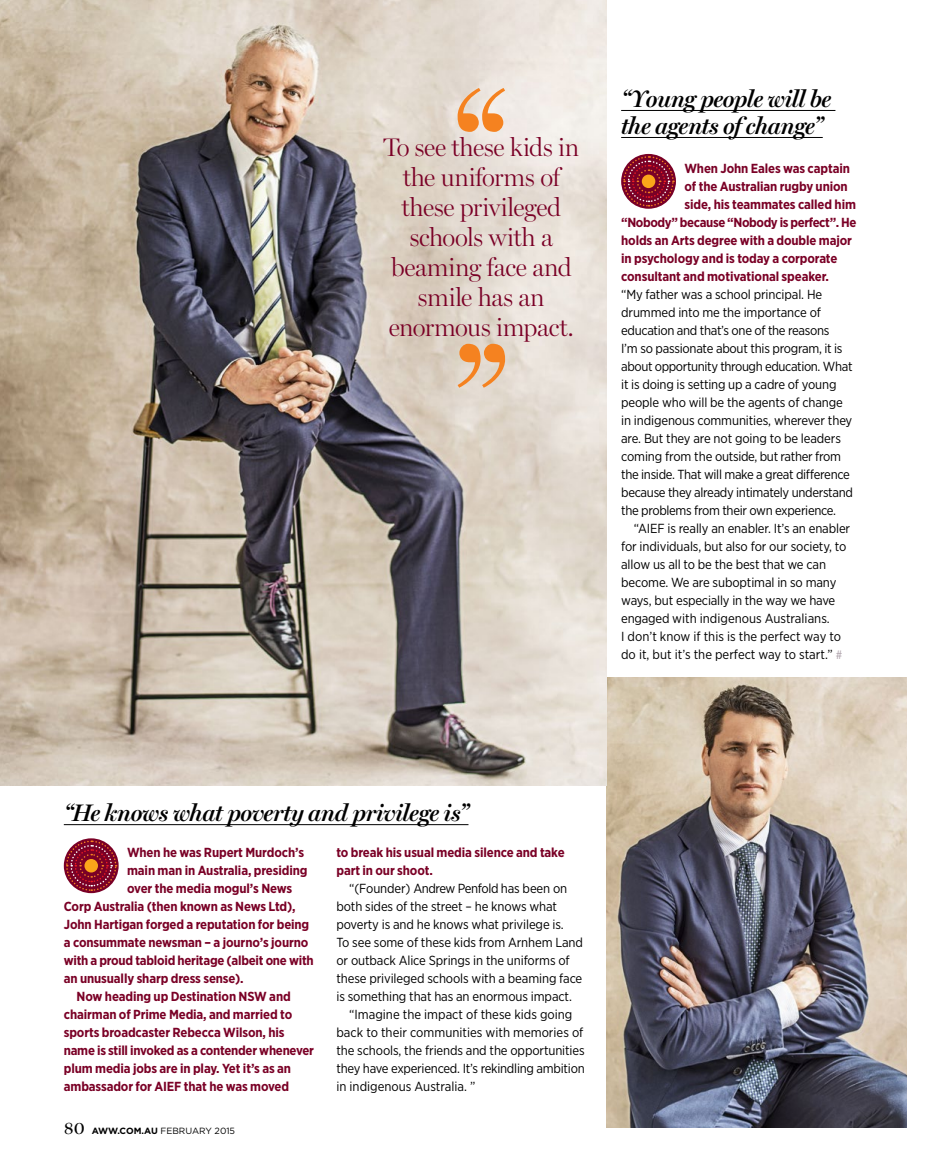
<style>
.page{position:relative;width:936px;height:1170px;background:#fff}
.page>*{position:absolute;margin:0;border:0;box-sizing:border-box;transform-origin:0 0}
.t1{font:300 25.5px/30px "Miller Display";letter-spacing:-.015em;color:#7a0026;text-align:center}
.t2{font:italic 600 24px/27px "Miller Display";letter-spacing:-.02em;color:#000}
.t3{font:13.2px/18px "Gotham Narrow";letter-spacing:-.01em;color:#000}
.t4{font:700 13.2px/18px "Gotham Narrow";letter-spacing:-.01em;color:#7a0026}
.t5{font:700 13.2px "Gotham Narrow";letter-spacing:-.03em;color:#7a0026}
.t6{font:9px "Gotham";color:#000}
.s1{font-family:"Myriad Pro";color:#b0a4ad}
.s2{font-family:"Miller Display";font-size:18px}
.s3{font-weight:700}
</style>
<div class="page">
<img style="left:607px;top:677px;width:299px;height:450px">
<img style="left:0;top:0;width:607px;height:785px">
<svg style="left:64px;top:838px;width:55px;height:55px"></svg>
<svg style="left:65px;top:839px;width:52px;height:52px"></svg>
<div style="left:84px;top:858px;width:14px;height:14px;background:#faa61a;border-radius:50%"></div>
<svg style="left:621px;top:154px;width:55px;height:55px"></svg>
<svg style="left:622px;top:155px;width:52px;height:52px"></svg>
<div style="left:641px;top:174px;width:14px;height:14px;background:#faa61a;border-radius:50%"></div>
<svg style="left:457px;top:344px;width:48px;height:43px;background:#e9b282"></svg>
<svg style="left:457px;top:88px;width:48px;height:44px;background:#efba8d"></svg>
<hr style="left:621px;top:110px;width:214px;height:1px;background:#000">
<hr style="left:621px;top:137px;width:201px;height:1px;background:#000">
<hr style="left:64px;top:824px;width:404px;height:1px;background:#000">
<h1 class="t1" style="left:383px;top:133px;width:197px">To see these kids in the uniforms of these privileged schools with a beaming face and smile has an enormous impact.</h1>
<h2 class="t2" style="left:621px;top:86px;width:211px">“Young people will be the agents of change”</h2>
<p class="t4" style="left:684px;top:159px;width:167px">When John Eales was captain</p>
<p class="t4" style="left:684px;top:177px;width:165px">of the Australian rugby union</p>
<p class="t4" style="left:684px;top:195px;width:173px">side, his teammates called him</p>
<p class="t5" style="left:621px;top:213px;width:237px">“Nobody” because “Nobody is perfect”. He</p>
<p class="t4" style="left:621px;top:231px;width:232px">holds an Arts degree with a double major</p>
<p class="t4" style="left:621px;top:249px;width:218px">in psychology and is today a corporate</p>
<p class="t4" style="left:621px;top:267px;width:209px">consultant and motivational speaker.</p>
<p class="t3" style="left:621px;top:285px;width:233px">“My father was a school principal. He drummed into me the importance of education and that’s one of the reasons<br>I’m so passionate about this program, it is about opportunity through education. What it is doing is setting up a cadre of young people who will be the agents of change in indigenous communities, wherever they are. But they are not going to be leaders coming from the outside, but rather from the inside. That will make a great difference because they already intimately understand the problems from their own experience.</p>
<p class="t3" style="left:621px;top:519px;width:230px;text-indent:13px">“AIEF is really an enabler. It’s an enabler for individuals, but also for our society, to allow us all to be the best that we can become. We are suboptimal in so many ways, but especially in the way we have engaged with indigenous Australians.<br>I don’t know if this is the perfect way to do it, but it’s the perfect way to start.” <span class="s1">#</span></p>
<h2 class="t2" style="left:64px;top:800px;width:406px">“He knows what poverty and privilege is”</h2>
<p class="t4" style="left:127px;top:843px;width:178px">When he was Rupert Murdoch’s</p>
<p class="t4" style="left:127px;top:861px;width:182px">main man in Australia, presiding</p>
<p class="t4" style="left:127px;top:879px;width:167px">over the media mogul’s News</p>
<p class="t4" style="left:64px;top:897px;width:233px">Corp Australia (then known as News Ltd),</p>
<p class="t4" style="left:64px;top:915px;width:247px">John Hartigan forged a reputation for being</p>
<p class="t4" style="left:64px;top:933px;width:246px">a consummate newsman – a journo’s journo</p>
<p class="t4" style="left:64px;top:951px;width:251px">with a proud tabloid heritage (albeit one with</p>
<p class="t4" style="left:64px;top:969px;width:181px">an unusually sharp dress sense).</p>
<p class="t4" style="left:77px;top:987px;width:216px">Now heading up Destination NSW and</p>
<p class="t4" style="left:64px;top:1005px;width:230px">chairman of Prime Media, and married to</p>
<p class="t4" style="left:64px;top:1023px;width:222px">sports broadcaster Rebecca Wilson, his</p>
<p class="t4" style="left:64px;top:1041px;width:251px">name is still invoked as a contender whenever</p>
<p class="t4" style="left:64px;top:1059px;width:229px">plum media jobs are in play. Yet it’s as an</p>
<p class="t4" style="left:64px;top:1077px;width:227px">ambassador for AIEF that he was moved</p>
<p class="t6" style="left:64px;top:1124px;width:173px"><span class="s2">80</span> <span class="s3">AWW.COM.AU</span> FEBRUARY 2015</p>
<p class="t4" style="left:336px;top:843px;width:230px">to break his usual media silence and take part in our shoot.</p>
<p class="t3" style="left:349px;top:878px;width:219px">“(Founder) Andrew Penfold has been on</p>
<p class="t3" style="left:336px;top:896px;width:222px">both sides of the street – he knows what</p>
<p class="t3" style="left:336px;top:914px;width:229px">poverty is and he knows what privilege is.</p>
<p class="t3" style="left:336px;top:932px;width:248px">To see some of these kids from Arnhem Land</p>
<p class="t3" style="left:336px;top:950px;width:235px">or outback Alice Springs in the uniforms of</p>
<p class="t3" style="left:336px;top:968px;width:247px">these privileged schools with a beaming face</p>
<p class="t3" style="left:336px;top:986px;width:237px">is something that has an enormous impact.</p>
<p class="t3" style="left:349px;top:1004px;width:225px">“Imagine the impact of these kids going</p>
<p class="t3" style="left:336px;top:1022px;width:248px">back to their communities with memories of</p>
<p class="t3" style="left:336px;top:1040px;width:250px">the schools, the friends and the opportunities</p>
<p class="t3" style="left:336px;top:1058px;width:250px">they have experienced. It’s rekindling ambition</p>
<p class="t3" style="left:336px;top:1076px;width:140px">in indigenous Australia. ”</p>
</div>
